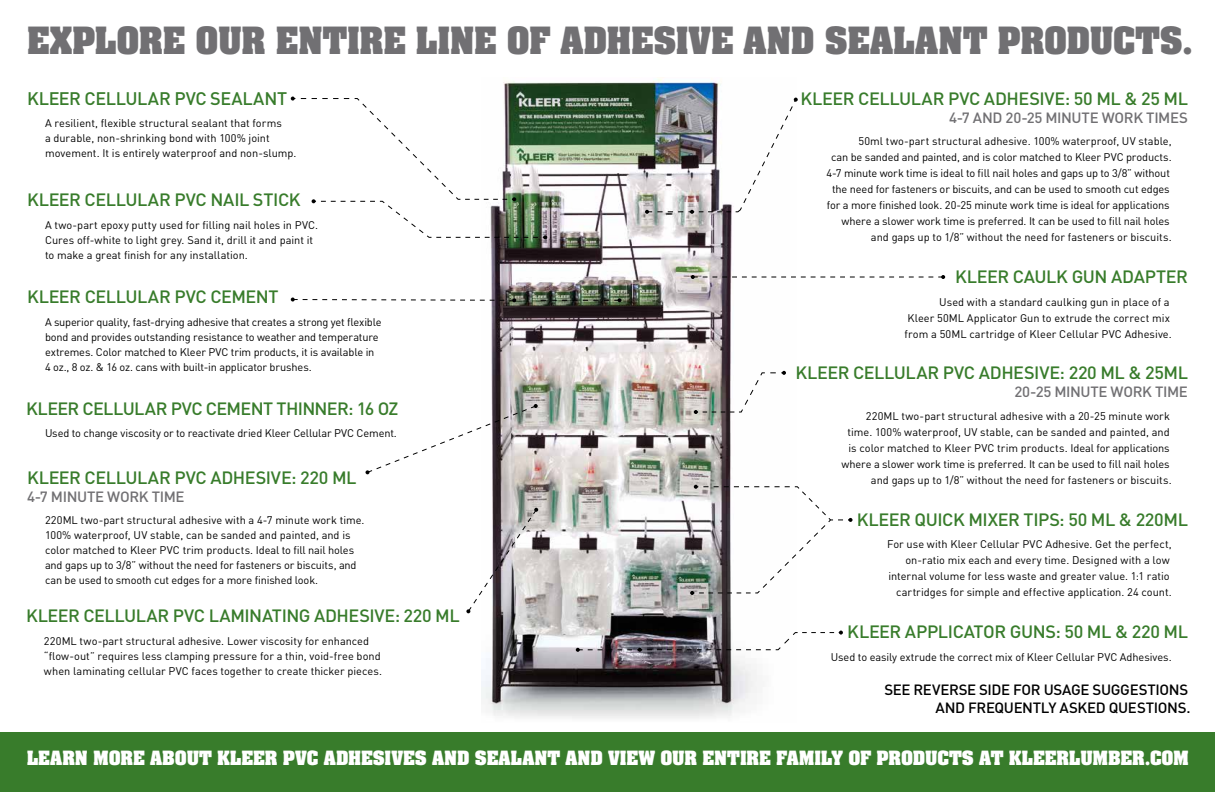
<style>
.page{position:relative;width:1215px;height:792px;background:#fff}
.page>*{position:absolute;margin:0;border:0;box-sizing:border-box;transform-origin:0 0}
.t1{font:700 32px "Aachen";letter-spacing:-.01em;color:#717073}
.t2{font:500 18px "DIN";letter-spacing:-.02em;color:#387c2b}
.t3{font:500 17.6px "DIN";letter-spacing:-.025em;color:#387c2b}
.t4{font:700 16.8px "Aachen";letter-spacing:-.005em;color:#fff}
.t5{font:500 14.7px "DIN";letter-spacing:-.025em;color:#717073}
.t6{font:500 14.7px/18px "DIN";letter-spacing:-.025em;color:#000;text-align:right}
.t7{font:11px/16px "DIN";color:#000}
</style>
<div class="page">
<img style="left:482px;top:78px;width:315px;height:641px">
<svg style="left:694px;top:371px;width:92px;height:43px"></svg>
<div style="left:0;top:732px;width:1215px;height:60px;background:#387c2b"></div>
<svg style="left:576px;top:631px;width:267px;height:21px"></svg>
<img style="left:645px;top:98px;width:153px;height:116px">
<svg style="left:466px;top:508px;width:72px;height:105px"></svg>
<svg style="left:291px;top:97px;width:256px;height:142px"></svg>
<svg style="left:690px;top:485px;width:163px;height:110px"></svg>
<svg style="left:691px;top:275px;width:254px;height:4px"></svg>
<svg style="left:541px;top:298px;width:81px;height:4px"></svg>
<svg style="left:366px;top:404px;width:172px;height:70px"></svg>
<svg style="left:291px;top:298px;width:225px;height:4px"></svg>
<h1 class="t1" style="left:27px;top:18px;width:1167px">EXPLORE OUR ENTIRE LINE OF ADHESIVE AND SEALANT PRODUCTS.</h1>
<h2 class="t2" style="left:27px;top:87px;width:262px">KLEER CELLULAR PVC SEALANT</h2>
<p class="t7" style="left:45px;top:116px;width:253px;line-height:15px">A resilient, flexible structural sealant that forms<br>a durable, non-shrinking bond with 100% joint movement. It is entirely waterproof and non-slump.</p>
<h3 class="t3" style="left:801px;top:87px;width:389px">KLEER CELLULAR PVC ADHESIVE: 50 ML &amp; 25 ML</h3>
<h3 class="t5" style="left:949px;top:108px;width:240px">4-7 AND 20-25 MINUTE WORK TIMES</h3>
<p class="t7" style="left:826px;top:133px;width:347px;text-align:right">50ml two-part structural adhesive. 100% waterproof, UV stable,<br>can be sanded and painted, and is color matched to Kleer PVC products.<br>4-7 minute work time is ideal to fill nail holes and gaps up to 3/8” without the need for fasteners or biscuits, and can be used to smooth cut edges for a more finished look. 20-25 minute work time is ideal for applications where a slower work time is preferred. It can be used to fill nail holes and gaps up to 1/8” without the need for fasteners or biscuits.</p>
<h3 class="t3" style="left:27px;top:189px;width:275px">KLEER CELLULAR PVC NAIL STICK</h3>
<p class="t7" style="left:45px;top:217px;width:275px;line-height:15px">A two-part epoxy putty used for filling nail holes in PVC.<br>Cures off-white to light grey. Sand it, drill it and paint it to make a great finish for any installation.</p>
<h3 class="t3" style="left:27px;top:286px;width:253px">KLEER CELLULAR PVC CEMENT</h3>
<p class="t7" style="left:45px;top:314px;width:338px;line-height:15px">A superior quality, fast-drying adhesive that creates a strong yet flexible bond and provides outstanding resistance to weather and temperature extremes. Color matched to Kleer PVC trim products, it is available in 4 oz., 8 oz. &amp; 16 oz. cans with built-in applicator brushes.</p>
<h3 class="t3" style="left:26px;top:397px;width:374px">KLEER CELLULAR PVC CEMENT THINNER: 16 OZ</h3>
<p class="t7" style="left:45px;top:425px;width:353px">Used to change viscosity or to reactivate dried Kleer Cellular PVC Cement.</p>
<h3 class="t3" style="left:27px;top:466px;width:331px">KLEER CELLULAR PVC ADHESIVE: 220 ML</h3>
<h3 class="t5" style="left:27px;top:487px;width:159px">4-7 MINUTE WORK TIME</h3>
<p class="t7" style="left:45px;top:513px;width:321px;line-height:15px">220ML two-part structural adhesive with a 4-7 minute work time.<br>100% waterproof, UV stable, can be sanded and painted, and is color matched to Kleer PVC trim products. Ideal to fill nail holes and gaps up to 3/8” without the need for fasteners or biscuits, and can be used to smooth cut edges for a more finished look.</p>
<h3 class="t3" style="left:26px;top:605px;width:435px">KLEER CELLULAR PVC LAMINATING ADHESIVE: 220 ML</h3>
<p class="t7" style="left:44px;top:633px;width:340px;line-height:15px">220ML two-part structural adhesive. Lower viscosity for enhanced “flow-out” requires less clamping pressure for a thin, void-free bond when laminating cellular PVC faces together to create thicker pieces.</p>
<h3 class="t3" style="left:955px;top:266px;width:234px">KLEER CAULK GUN ADAPTER</h3>
<p class="t7" style="left:905px;top:293px;width:269px;text-indent:35px">Used with a standard caulking gun in place of a<br>Kleer 50ML Applicator Gun to extrude the correct mix from a 50ML cartridge of Kleer Cellular PVC Adhesive.</p>
<h3 class="t3" style="left:795px;top:362px;width:394px">KLEER CELLULAR PVC ADHESIVE: 220 ML &amp; 25ML</h3>
<h3 class="t5" style="left:1015px;top:383px;width:175px">20-25 MINUTE WORK TIME</h3>
<p class="t7" style="left:842px;top:408px;width:332px;text-align:right">220ML two-part structural adhesive with a 20-25 minute work time. 100% waterproof, UV stable, can be sanded and painted, and is color matched to Kleer PVC trim products. Ideal for applications where a slower work time is preferred. It can be used to fill nail holes and gaps up to 1/8” without the need for fasteners or biscuits.</p>
<h3 class="t3" style="left:857px;top:508px;width:333px">KLEER QUICK MIXER TIPS: 50 ML &amp; 220ML</h3>
<p class="t7" style="left:887px;top:536px;width:286px;text-align:right">For use with Kleer Cellular PVC Adhesive. Get the perfect, on-ratio mix each and every time. Designed with a low internal volume for less waste and greater value. 1:1 ratio cartridges for simple and effective application. 24 count.</p>
<h3 class="t3" style="left:847px;top:621px;width:342px">KLEER APPLICATOR GUNS: 50 ML &amp; 220 ML</h3>
<p class="t7" style="left:831px;top:648px;width:342px">Used to easily extrude the correct mix of Kleer Cellular PVC Adhesives.</p>
<h3 class="t6" style="left:884px;top:680px;width:308px">SEE REVERSE SIDE FOR USAGE SUGGESTIONS<br>AND FREQUENTLY ASKED QUESTIONS.</h3>
<h3 class="t4" style="left:27px;top:746px;width:1163px">LEARN MORE ABOUT KLEER PVC ADHESIVES AND SEALANT AND VIEW OUR ENTIRE FAMILY OF PRODUCTS AT KLEERLUMBER.COM</h3>
</div>
